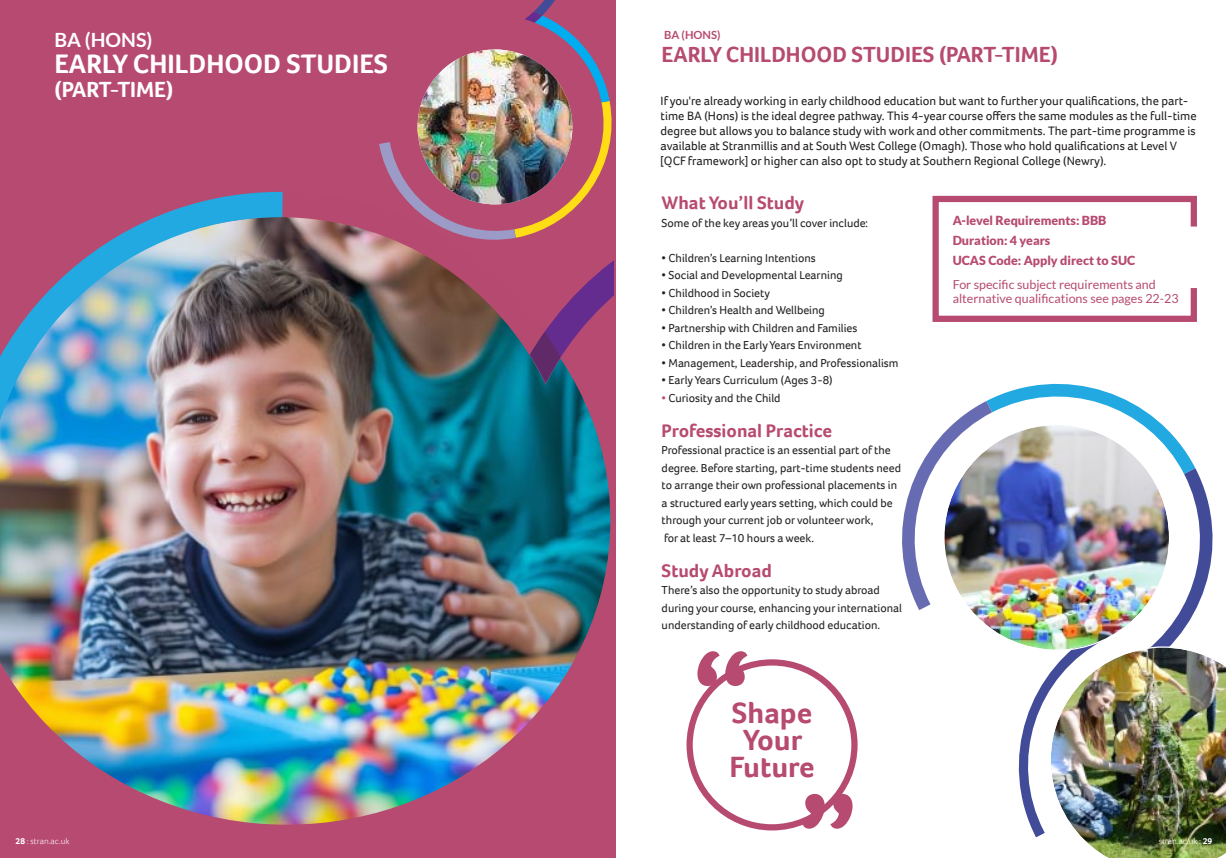
<style>
.page{position:relative;width:1226px;height:858px;background:#fff}
.page>*{position:absolute;margin:0;border:0;box-sizing:border-box;transform-origin:0 0}
.t1{font:700 133.12px "Foco";color:#b74a70}
.t2{font:700 30.12px/27.2px "Foco";color:#b74a70;text-align:center}
.t3{font:700 27.5px "Foco";color:#fff}
.t4{font:700 22.5px "Foco";color:#b74a70}
.t5{font:700 22.5px "Foco";color:#fff}
.t6{font:700 19.62px "Lato";color:#fff}
.t7{font:700 18.75px "Foco";color:#b74a70}
.t8{font:12.5px/15px "Foco";color:#221f1f}
.t9{font:12.5px/13.8px "Lato";color:#b74a70}
.t10{font:900 12.5px/20px "Lato";color:#b74a70}
.t11{font:11.88px/17.5px "Foco";color:#221f1f}
.t12{font:700 11.25px "Lato";color:#b74a70}
.t13{font:300 8.75px "Foco";color:#fff}
.s1{color:#b74a70}
.s2{font-weight:700}
</style>
<div class="page">
<div style="left:0;top:0;width:615px;height:857px;background:#b74a70"></div>
<img style="left:0;top:383px;width:610px;height:441px">
<img style="left:0;top:191px;width:283px;height:318px">
<img style="left:283px;top:217px;width:278px;height:167px">
<svg style="left:379px;top:0;width:237px;height:383px"></svg>
<img style="left:418px;top:49px;width:154px;height:155px;border-radius:50%">
<img style="left:902px;top:383px;width:324px;height:474px">
<svg style="left:932px;top:195px;width:265px;height:127px"></svg>
<svg style="left:687px;top:659px;width:171px;height:172px"></svg>
<h3 class="t6" style="left:55px;top:31px;width:100px">BA (HONS)</h3>
<h3 class="t3" style="left:55px;top:54px;width:335px">EARLY CHILDHOOD STUDIES</h3>
<h3 class="t5" style="left:55px;top:80px;width:120px">(PART-TIME)</h3>
<p class="t12" style="left:664px;top:30px;width:58px">BA (HONS)</p>
<h3 class="t4" style="left:662px;top:46px;width:398px">EARLY CHILDHOOD STUDIES (PART-TIME)</h3>
<p class="t8" style="left:661px;top:94px;width:537px">If you're already working in early childhood education but want to further your qualifications, the part&shy;time BA (Hons) is the ideal degree pathway. This 4-year course offers the same modules as the full-time degree but allows you to balance study with work and other commitments. The part-time programme is available at Stranmillis and at South West College (Omagh). Those who hold qualifications at Level V [QCF framework] or higher can also opt to study at Southern Regional College (Newry).</p>
<h3 class="t7" style="left:662px;top:196px;width:144px">What You’ll Study</h3>
<p class="t11" style="left:662px;top:214px;width:208px">Some of the key areas you’ll cover include:</p>
<p class="t11" style="left:662px;top:249px;width:238px">ï Children’s Learning Intentions<br>ï Social and Developmental Learning<br>ï Childhood in Society<br>ï Children’s Health and Wellbeing<br>ï Partnership with Children and Families<br>ï Children in the Early Years Environment<br>ï Management, Leadership, and Professionalism ï Early Years Curriculum (Ages 3-8)<br><span class="s1">ï</span> Curiosity and the Child</p>
<h3 class="t7" style="left:662px;top:423px;width:172px">Professional Practice</h3>
<p class="t11" style="left:662px;top:442px;width:241px">Professional practice is an essential part of the degree. Before starting, part-time students need to arrange their own professional placements in a structured early years setting, which could be through your current job or volunteer work,<br>for at least 7–10 hours a week.</p>
<h3 class="t7" style="left:662px;top:563px;width:112px">Study Abroad</h3>
<p class="t11" style="left:662px;top:582px;width:242px">There’s also the opportunity to study abroad during your course, enhancing your international understanding of early childhood education.</p>
<h1 class="t1" style="left:691px;top:649px;width:63px">“</h1>
<h2 class="t2" style="left:729px;top:702px;width:87px">Shape<br>Your<br>Future</h2>
<h1 class="t1" style="left:797px;top:792px;width:63px">”</h1>
<p class="t10" style="left:953px;top:211px;width:184px">A-level Requirements: BBB<br>Duration: 4 years<br>UCAS Code: Apply direct to SUC</p>
<p class="t9" style="left:953px;top:278px;width:227px">For specific subject requirements and alternative qualifications see pages 22-23</p>
<p class="t13" style="left:16px;top:835px;width:56px"><span class="s2">28</span> : stran.ac.uk</p>
<p class="t13" style="left:1159px;top:835px;width:55px">stran.ac.uk : <span class="s2">29</span></p>
</div>
